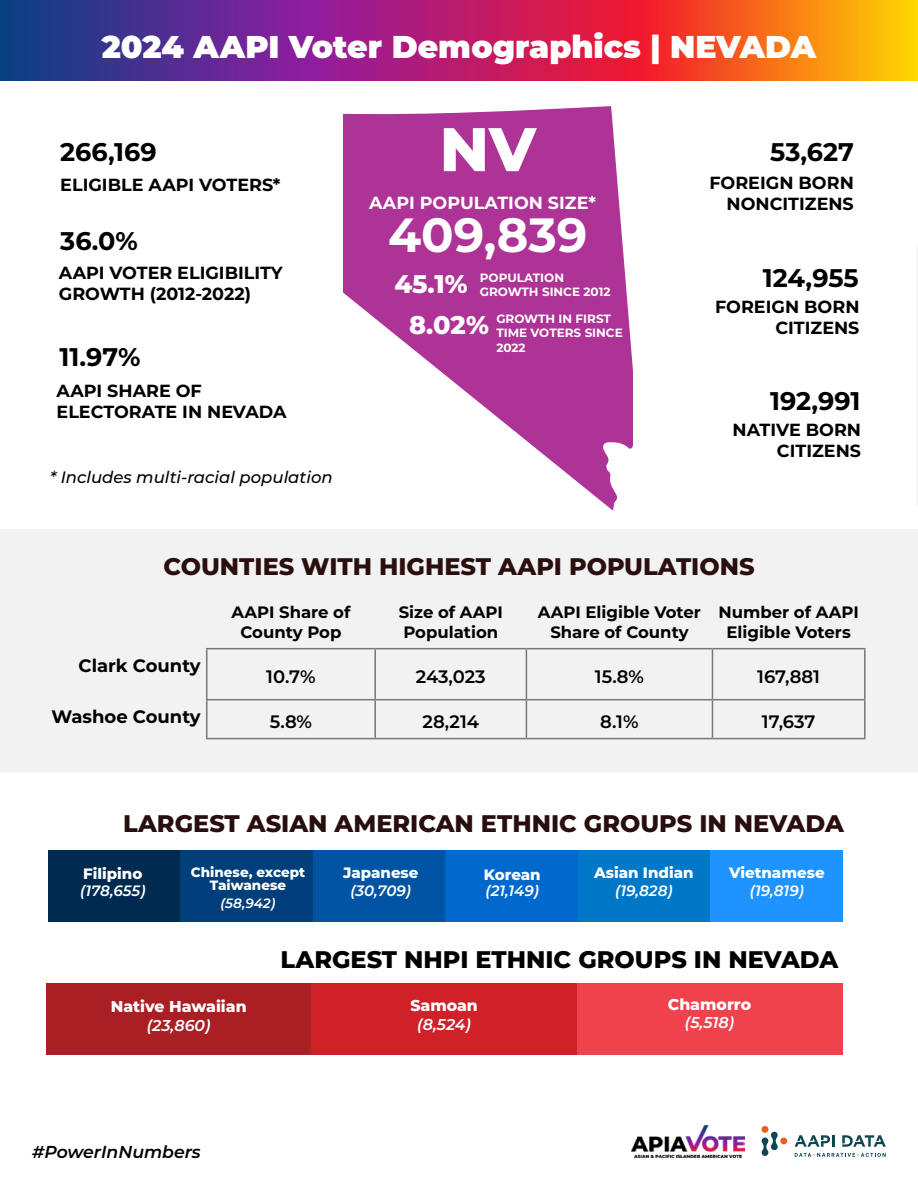
<style>
.page{position:relative;width:918px;height:1188px;background:#fff}
.page>*{position:absolute;margin:0;border:0;box-sizing:border-box;transform-origin:0 0}
.t1{font:800 61.5px "Montserrat";color:#fff}
.t2{font:700 48px "Montserrat";color:#fff}
.t3{font:900 31.5px "Montserrat";color:#fff}
.t4{font:700 25.5px "Montserrat";color:#000}
.t5{font:800 25.5px/40.5px "Montserrat";color:#fff}
.t6{font:800 24px "Montserrat";color:#280e0f}
.t7{font:800 24px "Montserrat";color:#2b0f0f}
.t8{font:800 24px "Montserrat";color:#000101}
.t9{font:600 18px "Montserrat";color:#000}
.t10{font:700 18px "Montserrat";color:#000}
.t11{font:700 17.55px/21px "Montserrat";color:#000;text-align:right}
.t12{font:700 17.55px "Montserrat";color:#fff}
.t13{font:italic 600 17.25px "Montserrat";color:#000}
.t14{font:700 16.5px/19.8px "Montserrat";color:#000;text-align:center}
.t15{font:italic 500 16.5px "Montserrat";color:#000}
.t16{font:800 15.6px "Montserrat";color:#fff}
.t17{font:italic 600 15.6px "Montserrat";color:#fff}
.t18{font:800 15px "Montserrat";color:#fff}
.t19{font:italic 600 15px "Montserrat";color:#fff}
.t20{font:800 13.5px/13.5px "Montserrat";color:#fff;text-align:center}
.t21{font:italic 600 13.5px "Montserrat";color:#fff}
.t22{font:700 12px/14.4px "Montserrat";color:#fff}
</style>
<div class="page">
<div style="left:0;top:530px;width:917px;height:243px;background:#f2f2f2"></div>
<svg style="left:344px;top:106px;width:288px;height:405px;fill:#ae3397"></svg>
<div style="left:48px;top:850px;width:133px;height:71px;background:#012a51"></div>
<div style="left:181px;top:850px;width:132px;height:71px;background:#013f7a"></div>
<div style="left:313px;top:850px;width:133px;height:71px;background:#0054a3"></div>
<div style="left:446px;top:850px;width:132px;height:71px;background:#0169cb"></div>
<div style="left:578px;top:850px;width:133px;height:71px;background:#0078c8"></div>
<div style="left:711px;top:850px;width:132px;height:71px;background:#1f93ff"></div>
<div style="left:46px;top:984px;width:265px;height:71px;background:#a91f24"></div>
<div style="left:311px;top:984px;width:266px;height:71px;background:#d02128"></div>
<div style="left:577px;top:984px;width:265px;height:71px;background:#ef424d"></div>
<hr style="left:917px;top:247px;width:1px;height:258px;background:#7f8080">
<img style="left:631px;top:1125px;width:113px;height:33px">
<svg style="left:762px;top:1126px;width:26px;height:30px"></svg>
<svg style="left:795px;top:1135px;width:40px;height:12px"></svg>
<svg style="left:842px;top:1135px;width:44px;height:12px"></svg>
<svg style="left:795px;top:1153px;width:91px;height:4px"></svg>
<svg style="left:0;top:0;width:918px;height:81px;background:#a73c5d"></svg>
<hr style="left:374px;top:649px;width:2px;height:50px;background:#757779">
<hr style="left:526px;top:649px;width:1px;height:50px;background:#757779">
<hr style="left:712px;top:649px;width:1px;height:50px;background:#757779">
<hr style="left:864px;top:649px;width:2px;height:50px;background:#757779">
<hr style="left:206px;top:699px;width:169px;height:1px;background:#757779">
<hr style="left:375px;top:699px;width:151px;height:1px;background:#757779">
<hr style="left:374px;top:700px;width:2px;height:38px;background:#757779">
<hr style="left:526px;top:699px;width:186px;height:1px;background:#757779">
<hr style="left:526px;top:700px;width:1px;height:38px;background:#757779">
<hr style="left:712px;top:699px;width:154px;height:1px;background:#757779">
<hr style="left:712px;top:700px;width:1px;height:38px;background:#757779">
<hr style="left:864px;top:700px;width:2px;height:38px;background:#757779">
<hr style="left:206px;top:738px;width:169px;height:1px;background:#757779">
<hr style="left:375px;top:738px;width:151px;height:1px;background:#757779">
<hr style="left:526px;top:738px;width:186px;height:1px;background:#757779">
<hr style="left:712px;top:738px;width:154px;height:1px;background:#757779">
<hr style="left:206px;top:648px;width:169px;height:1px;background:#757779">
<hr style="left:375px;top:648px;width:151px;height:1px;background:#757779">
<hr style="left:526px;top:648px;width:186px;height:1px;background:#757779">
<hr style="left:712px;top:648px;width:154px;height:1px;background:#757779">
<hr style="left:206px;top:649px;width:1px;height:50px;background:#757779">
<hr style="left:206px;top:700px;width:1px;height:38px;background:#757779">
<h3 class="t3" style="left:102px;top:24px;width:716px">2024 AAPI Voter Demographics | NEVADA</h3>
<h3 class="t4" style="left:60px;top:134px;width:98px">266,169</h3>
<p class="t11" style="left:60px;top:173px;width:222px">ELIGIBLE AAPI VOTERS*</p>
<h3 class="t4" style="left:60px;top:223px;width:79px">36.0%</h3>
<p class="t11" style="left:59px;top:262px;width:225px;text-align:left">AAPI VOTER ELIGIBILITY<br>GROWTH )2012-2022(</p>
<h3 class="t4" style="left:60px;top:339px;width:83px">11.97%</h3>
<p class="t11" style="left:57px;top:379px;width:231px;text-align:left">AAPI SHARE OF<br>ELECTORATE IN NEVADA</p>
<p class="t15" style="left:50px;top:466px;width:285px">* Includes multi-racial population</p>
<h1 class="t1" style="left:440px;top:104px;width:98px">NV</h1>
<p class="t12" style="left:369px;top:190px;width:229px">AAPI POPULATION SIZE*</p>
<h2 class="t2" style="left:388px;top:200px;width:201px">409,839</h2>
<p class="t22" style="left:480px;top:270px;width:132px">POPULATION<br>GROWTH SINCE 2012</p>
<p class="t22" style="left:496px;top:311px;width:128px">GROWTH IN FIRST<br>TIME VOTERS SINCE<br>2022</p>
<h3 class="t5" style="left:409px;top:262px;width:81px;text-indent:-15px">45.1%<br>8.02%</h3>
<h3 class="t4" style="left:770px;top:134px;width:85px">53,627</h3>
<p class="t11" style="left:710px;top:171px;width:146px">FOREIGN BORN<br>NONCITIZENS</p>
<h3 class="t4" style="left:763px;top:260px;width:98px">124,955</h3>
<p class="t11" style="left:715px;top:296px;width:146px">FOREIGN BORN<br>CITIZENS</p>
<h3 class="t4" style="left:770px;top:383px;width:92px">192,991</h3>
<p class="t11" style="left:733px;top:418px;width:130px">NATIVE BORN<br>CITIZENS</p>
<h3 class="t7" style="left:163px;top:548px;width:593px">COUNTIES WITH HIGHEST AAPI POPULATIONS</h3>
<p class="t10" style="left:79px;top:653px;width:124px">Clark County</p>
<p class="t10" style="left:51px;top:704px;width:151px">Washoe County</p>
<p class="t14" style="left:231px;top:602px;width:120px">AAPI Share of<br>County Pop</p>
<p class="t14" style="left:399px;top:602px;width:106px;text-align:left">Size of AAPI<br>Population</p>
<p class="t14" style="left:538px;top:602px;width:165px">AAPI Eligible Voter<br>Share of County</p>
<p class="t14" style="left:718px;top:602px;width:142px">Number of AAPI<br>Eligible Voters</p>
<p class="t9" style="left:757px;top:664px;width:64px">167,881</p>
<p class="t9" style="left:266px;top:664px;width:51px">10.7%</p>
<p class="t9" style="left:416px;top:664px;width:71px">243,023</p>
<p class="t9" style="left:595px;top:664px;width:50px">15.8%</p>
<p class="t9" style="left:270px;top:709px;width:44px">5.8%</p>
<p class="t9" style="left:423px;top:709px;width:58px">28,214</p>
<p class="t9" style="left:600px;top:709px;width:40px">8.1%</p>
<p class="t9" style="left:762px;top:709px;width:55px">17,637</p>
<h3 class="t6" style="left:123px;top:806px;width:722px">LARGEST ASIAN AMERICAN ETHNIC GROUPS IN NEVADA</h3>
<p class="t18" style="left:83px;top:862px;width:61px">Filipino</p>
<p class="t19" style="left:80px;top:880px;width:67px">)178,655(</p>
<p class="t20" style="left:191px;top:865px;width:116px">Chinese, except<br>Taiwanese</p>
<p class="t21" style="left:221px;top:894px;width:56px">)58,942(</p>
<p class="t18" style="left:343px;top:862px;width:77px">Japanese</p>
<p class="t19" style="left:350px;top:880px;width:62px">)30,709(</p>
<p class="t18" style="left:484px;top:863px;width:58px">Korean</p>
<p class="t19" style="left:486px;top:880px;width:55px">)21,149(</p>
<p class="t18" style="left:594px;top:862px;width:101px">Asian Indian</p>
<p class="t19" style="left:615px;top:880px;width:59px">)19,828(</p>
<p class="t18" style="left:729px;top:862px;width:97px">Vietnamese</p>
<p class="t19" style="left:750px;top:880px;width:56px">)19,819(</p>
<h3 class="t8" style="left:281px;top:942px;width:559px">LARGEST NHPI ETHNIC GROUPS IN NEVADA</h3>
<p class="t16" style="left:111px;top:995px;width:137px">Native Hawaiian</p>
<p class="t17" style="left:147px;top:1014px;width:65px">)23,860(</p>
<p class="t13" style="left:32px;top:1140px;width:170px">#PowerInNumbers</p>
<p class="t16" style="left:410px;top:994px;width:69px">Samoan</p>
<p class="t17" style="left:417px;top:1013px;width:55px">)8,524(</p>
<p class="t16" style="left:668px;top:993px;width:85px">Chamorro</p>
<p class="t17" style="left:685px;top:1012px;width:51px">)5,518(</p>
</div>
